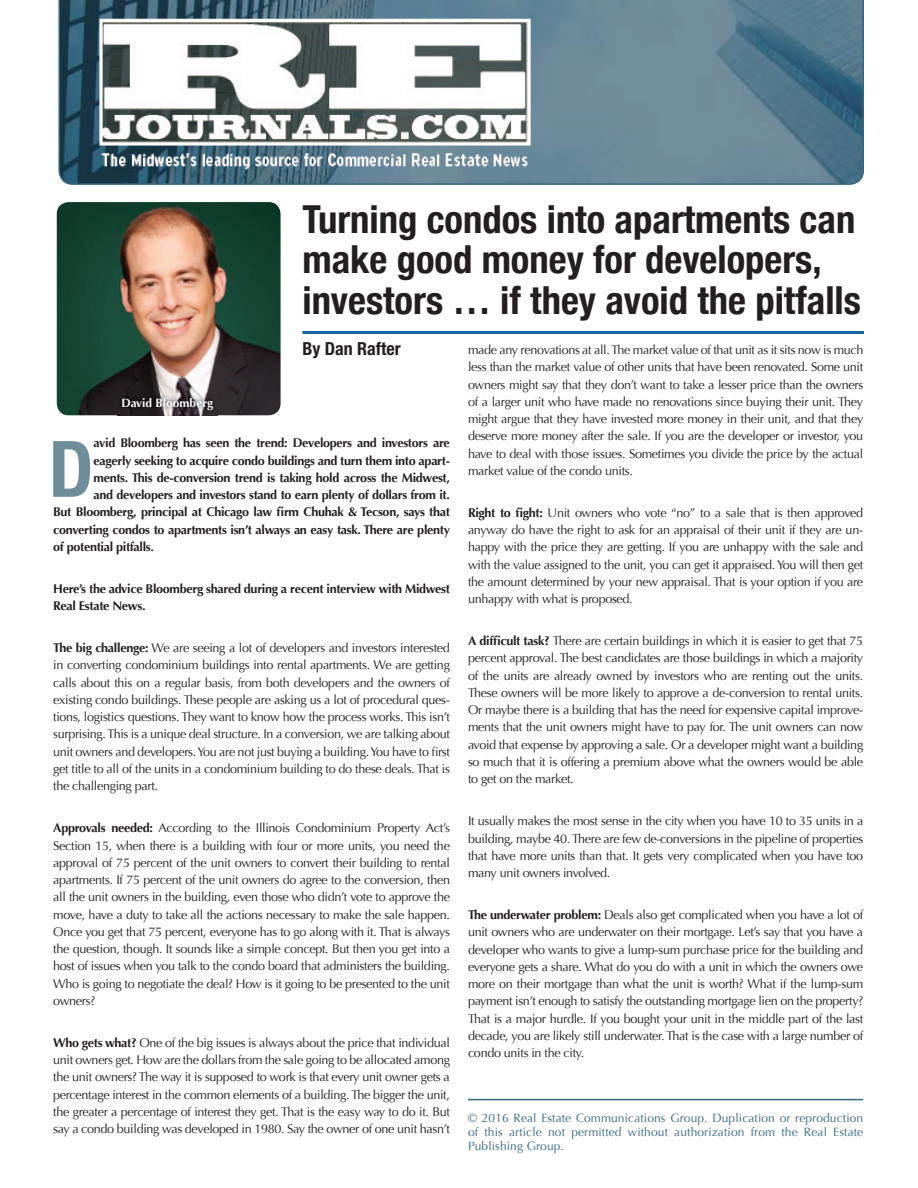
<style>
.page{position:relative;width:918px;height:1188px;background:#fff}
.page>*{position:absolute;margin:0;border:0;box-sizing:border-box;transform-origin:0 0}
.t1{font:700 condensed 78px "Helvetica Neue LT Std";color:#708d9b}
.t2{font:700 condensed 38.7px/40.2px "Helvetica Neue";color:#231f20}
.t3{font:700 condensed 18px "Helvetica Neue LT Std";color:#231f20}
.t4{font:12.6px/17.2px "Optima";letter-spacing:-.025em;color:#231f20;text-align:justify}
.t5{font:700 12.6px/17.2px "Optima";letter-spacing:-.025em;color:#231f20}
.t6{font:12px/14.4px "Optima";letter-spacing:.01em;color:#376780;text-align:justify}
.t7{font:700 12px "Optima";color:#fff}
.s1{font-weight:700}
</style>
<div class="page">
<hr style="left:302px;top:331px;width:562px;height:3px;background:#1162a0">
<img style="left:57px;top:202px;width:224px;height:213px">
<img style="left:117px;top:393px;width:101px;height:22px">
<svg style="left:58px;top:0;width:806px;height:185px"></svg>
<hr style="left:468px;top:1099px;width:395px;height:1px;background:#376780">
<h2 class="t2" style="left:302px;top:197px;width:560px">Turning condos into apartments can make good money for developers, investors … if they avoid the pitfalls</h2>
<h3 class="t3" style="left:302px;top:338px;width:100px">By Dan Rafter</h3>
<p class="t4" style="left:468px;top:341px;width:397px">made any renovations at all. The market value of that unit as it sits now is much less than the market value of other units that have been renovated. Some unit owners might say that they don’t want to take a lesser price than the owners of a larger unit who have made no renovations since buying their unit. They might argue that they have invested more money in their unit, and that they deserve more money after the sale. If you are the developer or investor, you have to deal with those issues. Sometimes you divide the price by the actual market value of the condo units.</p>
<p class="t4" style="left:468px;top:504px;width:397px"><span class="s1">Right to fight:</span> Unit owners who vote “no” to a sale that is then approved anyway do have the right to ask for an appraisal of their unit if they are un&shy;happy with the price they are getting. If you are unhappy with the sale and with the value assigned to the unit, you can get it appraised. You will then get the amount determined by your new appraisal. That is your option if you are unhappy with what is proposed.</p>
<p class="t4" style="left:468px;top:632px;width:397px"><span class="s1">A difficult task?</span> There are certain buildings in which it is easier to get that 75 percent approval. The best candidates are those buildings in which a majority of the units are already owned by investors who are renting out the units.<br>These owners will be more likely to approve a de-conversion to rental units.<br>Or maybe there is a building that has the need for expensive capital improve&shy;ments that the unit owners might have to pay for. The unit owners can now avoid that expense by approving a sale. Or a developer might want a building so much that it is offering a premium above what the owners would be able to get on the market.</p>
<p class="t4" style="left:468px;top:813px;width:397px">It usually makes the most sense in the city when you have 10 to 35 units in a building, maybe 40. There are few de-conversions in the pipeline of properties that have more units than that. It gets very complicated when you have too many unit owners involved.</p>
<p class="t4" style="left:468px;top:906px;width:397px"><span class="s1">The underwater problem:</span> Deals also get complicated when you have a lot of unit owners who are underwater on their mortgage. Let’s say that you have a developer who wants to give a lump-sum purchase price for the building and everyone gets a share. What do you do with a unit in which the owners owe more on their mortgage than what the unit is worth? What if the lump-sum payment isn’t enough to satisfy the outstanding mortgage lien on the property?<br>That is a major hurdle. If you bought your unit in the middle part of the last decade, you are likely still underwater. That is the case with a large number of condo units in the city.</p>
<p class="t7" style="left:121px;top:396px;width:93px">David Bloomberg</p>
<h1 class="t1" style="left:49px;top:422px;width:46px">D</h1>
<p class="t5" style="left:94px;top:435px;width:358px">avid Bloomberg has seen the trend: Developers and investors are</p>
<p class="t5" style="left:94px;top:452px;width:358px">eagerly seeking to acquire condo buildings and turn them into apart-</p>
<p class="t5" style="left:94px;top:469px;width:358px">ments. This de-conversion trend is taking hold across the Midwest,</p>
<p class="t5" style="left:94px;top:486px;width:358px">and developers and investors stand to earn plenty of dollars from it.</p>
<p class="t5" style="left:53px;top:504px;width:398px">But Bloomberg, principal at Chicago law firm Chuhak &amp; Tecson, says that</p>
<p class="t5" style="left:53px;top:521px;width:398px">converting condos to apartments isn’t always an easy task. There are plenty</p>
<p class="t5" style="left:53px;top:538px;width:102px">of potential pitfalls.</p>
<p class="t5" style="left:53px;top:580px;width:398px">Here’s the advice Bloomberg shared during a recent interview with Midwest<br>Real Estate News.</p>
<p class="t4" style="left:53px;top:640px;width:398px"><span class="s1">The big challenge:</span> We are seeing a lot of developers and investors interested in converting condominium buildings into rental apartments. We are getting calls about this on a regular basis, from both developers and the owners of existing condo buildings. These people are asking us a lot of procedural ques&shy;tions, logistics questions. They want to know how the process works. This isn’t surprising. This is a unique deal structure. In a conversion, we are talking about unit owners and developers. You are not just buying a building. You have to first get title to all of the units in a condominium building to do these deals. That is the challenging part.</p>
<p class="t4" style="left:53px;top:820px;width:398px"><span class="s1">Approvals needed:</span> According to the Illinois Condominium Property Act’s Section 15, when there is a building with four or more units, you need the approval of 75 percent of the unit owners to convert their building to rental apartments. If 75 percent of the unit owners do agree to the conversion, then all the unit owners in the building, even those who didn’t vote to approve the move, have a duty to take all the actions necessary to make the sale happen.<br>Once you get that 75 percent, everyone has to go along with it. That is always the question, though. It sounds like a simple concept. But then you get into a host of issues when you talk to the condo board that administers the building.<br>Who is going to negotiate the deal? How is it going to be presented to the unit owners?</p>
<p class="t4" style="left:53px;top:1034px;width:398px"><span class="s1">Who gets what?</span> One of the big issues is always about the price that individual unit owners get. How are the dollars from the sale going to be allocated among the unit owners? The way it is supposed to work is that every unit owner gets a percentage interest in the common elements of a building. The bigger the unit, the greater a percentage of interest they get. That is the easy way to do it. But say a condo building was developed in 1980. Say the owner of one unit hasn’t</p>
<p class="t6" style="left:468px;top:1111px;width:397px">© 2016 Real Estate Communications Group. Duplication or reproduction of this article not permitted without authorization from the Real Estate Publishing Group.</p>
</div>
